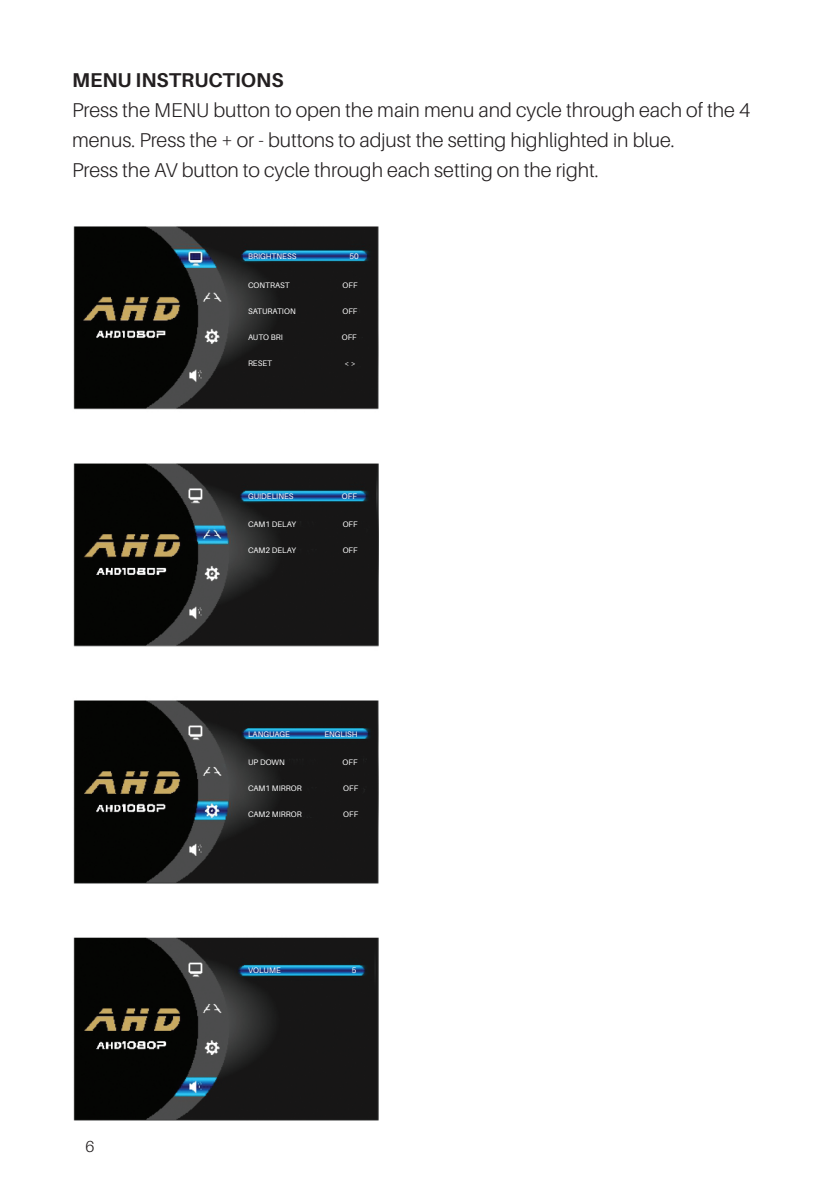
<style>
.page{position:relative;width:840px;height:1191px;background:#fff}
.page>*{position:absolute;margin:0;border:0;box-sizing:border-box;transform-origin:0 0}
.t1{font:300 20px/30px "Aileron";color:#231f20}
.t2{font:300 16px "Aileron";color:#231f20}
.t3{font:8px "Aileron";color:#fff}
.s1{font-weight:700}
</style>
<div class="page">
<img style="left:73px;top:226px;width:305px;height:895px">
<p class="t1" style="left:72px;top:65px;width:679px"><span class="s1">MENU INSTRUCTIONS<br></span>Press the MENU button to open the main menu and cycle through each of the 4 menus. Press the + or - buttons to adjust the setting highlighted in blue.</p>
<p class="t1" style="left:72px;top:155px;width:528px">Press the AV button to cycle through each setting on the right.</p>
<p class="t3" style="left:248px;top:252px;width:50px">BRIGHTNESS</p>
<p class="t3" style="left:349px;top:252px;width:11px">50</p>
<p class="t3" style="left:248px;top:281px;width:43px">CONTRAST</p>
<p class="t3" style="left:342px;top:281px;width:16px">OFF</p>
<p class="t3" style="left:248px;top:307px;width:49px">SATURATION</p>
<p class="t3" style="left:342px;top:307px;width:16px">OFF</p>
<p class="t3" style="left:248px;top:333px;width:36px">AUTO BRI</p>
<p class="t3" style="left:341px;top:333px;width:16px">OFF</p>
<p class="t3" style="left:248px;top:359px;width:25px">RESET</p>
<p class="t3" style="left:344px;top:359px;width:13px">&lt; &gt;</p>
<p class="t3" style="left:248px;top:492px;width:47px">GUIDELINES</p>
<p class="t3" style="left:342px;top:492px;width:16px">OFF</p>
<p class="t3" style="left:248px;top:520px;width:49px">CAM1 DELAY</p>
<p class="t3" style="left:342px;top:520px;width:16px">OFF</p>
<p class="t3" style="left:248px;top:546px;width:49px">CAM2 DELAY</p>
<p class="t3" style="left:342px;top:546px;width:16px">OFF</p>
<p class="t3" style="left:248px;top:730px;width:43px">LANGUAGE</p>
<p class="t3" style="left:324px;top:730px;width:35px">ENGLISH</p>
<p class="t3" style="left:248px;top:757px;width:38px">UP DOWN</p>
<p class="t3" style="left:342px;top:757px;width:16px">OFF</p>
<p class="t3" style="left:248px;top:783px;width:55px">CAM1 MIRROR</p>
<p class="t3" style="left:343px;top:783px;width:16px">OFF</p>
<p class="t3" style="left:248px;top:809px;width:55px">CAM2 MIRROR</p>
<p class="t3" style="left:343px;top:809px;width:16px">OFF</p>
<p class="t2" style="left:86px;top:1138px;width:10px">6</p>
<p class="t3" style="left:248px;top:966px;width:34px">VOLUME</p>
<p class="t3" style="left:351px;top:966px;width:6px">5</p>
</div>
